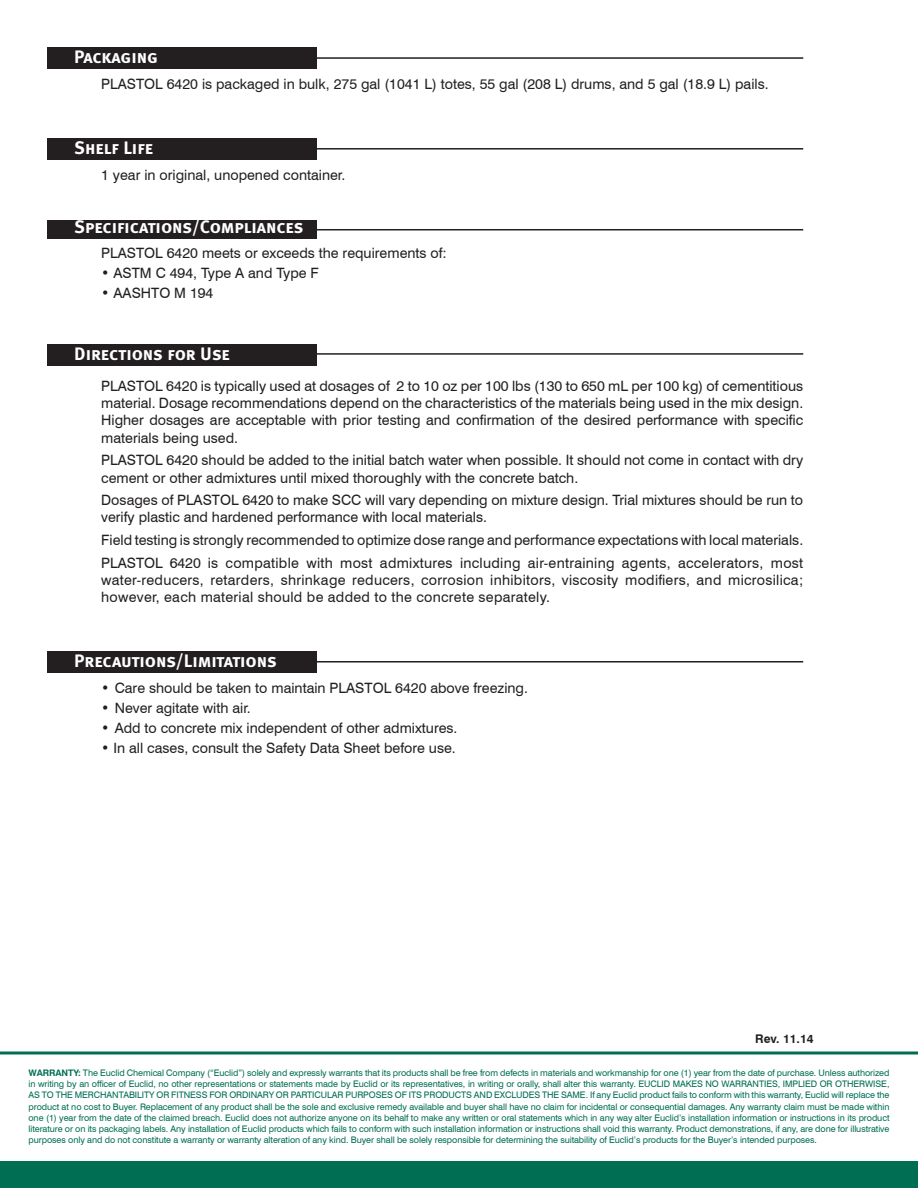
<style>
.page{position:relative;width:918px;height:1188px;background:#fff}
.page>*{position:absolute;margin:0;border:0;box-sizing:border-box;transform-origin:0 0}
.SubHeading{font:18px "Meta Bold Caps";letter-spacing:-.005em;color:#fff}
.Body_Copy{font:14.25px/17.2px "Swiss 721 BT";color:#231f20;text-align:justify}
.Bullet_Copy{font:14.25px "Swiss 721 BT";color:#231f20}
.Bullet_Copy-2{font:700 12px "Swiss 721 BT";color:#231f20}
.t1{font:9px/11.2px "Swiss 721 BT";letter-spacing:-.01em;color:#006e53;text-align:justify}
.s1{font-weight:700}
</style>
<div class="page">
<div style="left:0;top:1161px;width:918px;height:27px;background:#006e53"></div>
<hr style="left:0;top:1052px;width:918px;height:2px;background:#006e53">
<div style="left:47px;top:344px;width:270px;height:21px;background:#231f20"></div>
<hr style="left:306px;top:353px;width:497px;height:2px;background:#231f20">
<div style="left:47px;top:220px;width:270px;height:19px;background:#231f20"></div>
<hr style="left:306px;top:229px;width:497px;height:1px;background:#231f20">
<div style="left:47px;top:651px;width:270px;height:22px;background:#231f20"></div>
<hr style="left:306px;top:661px;width:497px;height:2px;background:#231f20">
<div style="left:47px;top:138px;width:270px;height:22px;background:#231f20"></div>
<hr style="left:306px;top:148px;width:497px;height:2px;background:#231f20">
<div style="left:47px;top:47px;width:270px;height:22px;background:#231f20"></div>
<hr style="left:306px;top:57px;width:497px;height:2px;background:#231f20">
<p class="SubHeading" style="left:74px;top:46px;width:85px">Packaging</p>
<p class="Body_Copy" style="left:101px;top:75px;width:669px">PLASTOL 6420 is packaged in bulk, 275 gal (1041 L) totes, 55 gal (208 L) drums, and 5 gal (18.9 L) pails.</p>
<p class="SubHeading" style="left:74px;top:137px;width:80px">Shelf Life</p>
<p class="Body_Copy" style="left:101px;top:166px;width:246px">1 year in original, unopened container.</p>
<p class="SubHeading" style="left:74px;top:216px;width:231px">Specifications/Compliances</p>
<p class="Bullet_Copy" style="left:101px;top:245px;width:347px">PLASTOL 6420 meets or exceeds the requirements of:</p>
<p class="Bullet_Copy" style="left:101px;top:265px;width:219px">• ASTM C 494, Type A and Type F</p>
<p class="Bullet_Copy" style="left:101px;top:285px;width:114px">• AASHTO M 194</p>
<p class="SubHeading" style="left:74px;top:343px;width:157px">Directions for Use</p>
<p class="Body_Copy" style="left:101px;top:377px;width:704px">PLASTOL 6420 is typically used at dosages of 2 to 10 oz per 100 lbs (130 to 650 mL per 100 kg) of cementitious material. Dosage recommendations depend on the characteristics of the materials being used in the mix design.<br>Higher dosages are acceptable with prior testing and confirmation of the desired performance with specific materials being used.</p>
<p class="Body_Copy" style="left:101px;top:451px;width:703px">PLASTOL 6420 should be added to the initial batch water when possible. It should not come in contact with dry cement or other admixtures until mixed thoroughly with the concrete batch.</p>
<p class="Body_Copy" style="left:101px;top:491px;width:704px">Dosages of PLASTOL 6420 to make SCC will vary depending on mixture design. Trial mixtures should be run to verify plastic and hardened performance with local materials.</p>
<p class="Body_Copy" style="left:101px;top:531px;width:704px">Field testing is strongly recommended to optimize dose range and performance expectations with local materials.</p>
<p class="Body_Copy" style="left:101px;top:554px;width:704px">PLASTOL 6420 is compatible with most admixtures including air-entraining agents, accelerators, most water-reducers, retarders, shrinkage reducers, corrosion inhibitors, viscosity modifiers, and microsilica; however, each material should be added to the concrete separately.</p>
<p class="SubHeading" style="left:74px;top:650px;width:204px">Precautions/Limitations</p>
<p class="Bullet_Copy" style="left:101px;top:680px;width:428px">• Care should be taken to maintain PLASTOL 6420 above freezing.</p>
<p class="Bullet_Copy" style="left:101px;top:700px;width:151px">• Never agitate with air.</p>
<p class="Bullet_Copy" style="left:101px;top:720px;width:358px">• Add to concrete mix independent of other admixtures.</p>
<p class="Bullet_Copy" style="left:101px;top:740px;width:356px">• In all cases, consult the Safety Data Sheet before use.</p>
<p class="Bullet_Copy-2" style="left:755px;top:1032px;width:60px">Rev. 11.14</p>
<p class="t1" style="left:28px;top:1067px;width:863px"><span class="s1">WARRANTY:</span> The Euclid Chemical Company (“Euclid”) solely and expressly warrants that its products shall be free from defects in materials and workmanship for one (1) year from the date of purchase. Unless authorized in writing by an officer of Euclid, no other representations or statements made by Euclid or its representatives, in writing or orally, shall alter this warranty. EUCLID MAKES NO WARRANTIES, IMPLIED OR OTHERWISE, AS TO THE MERCHANTABILITY OR FITNESS FOR ORDINARY OR PARTICULAR PURPOSES OF ITS PRODUCTS AND EXCLUDES THE SAME. If any Euclid product fails to conform with this warranty, Euclid will replace the product at no cost to Buyer. Replacement of any product shall be the sole and exclusive remedy available and buyer shall have no claim for incidental or consequential damages. Any warranty claim must be made within one (1) year from the date of the claimed breach. Euclid does not authorize anyone on its behalf to make any written or oral statements which in any way alter Euclid’s installation information or instructions in its product literature or on its packaging labels. Any installation of Euclid products which fails to conform with such installation information or instructions shall void this warranty. Product demonstrations, if any, are done for illustrative purposes only and do not constitute a warranty or warranty alteration of any kind. Buyer shall be solely responsible for determining the suitability of Euclid’s products for the Buyer’s intended purposes.</p>
</div>
